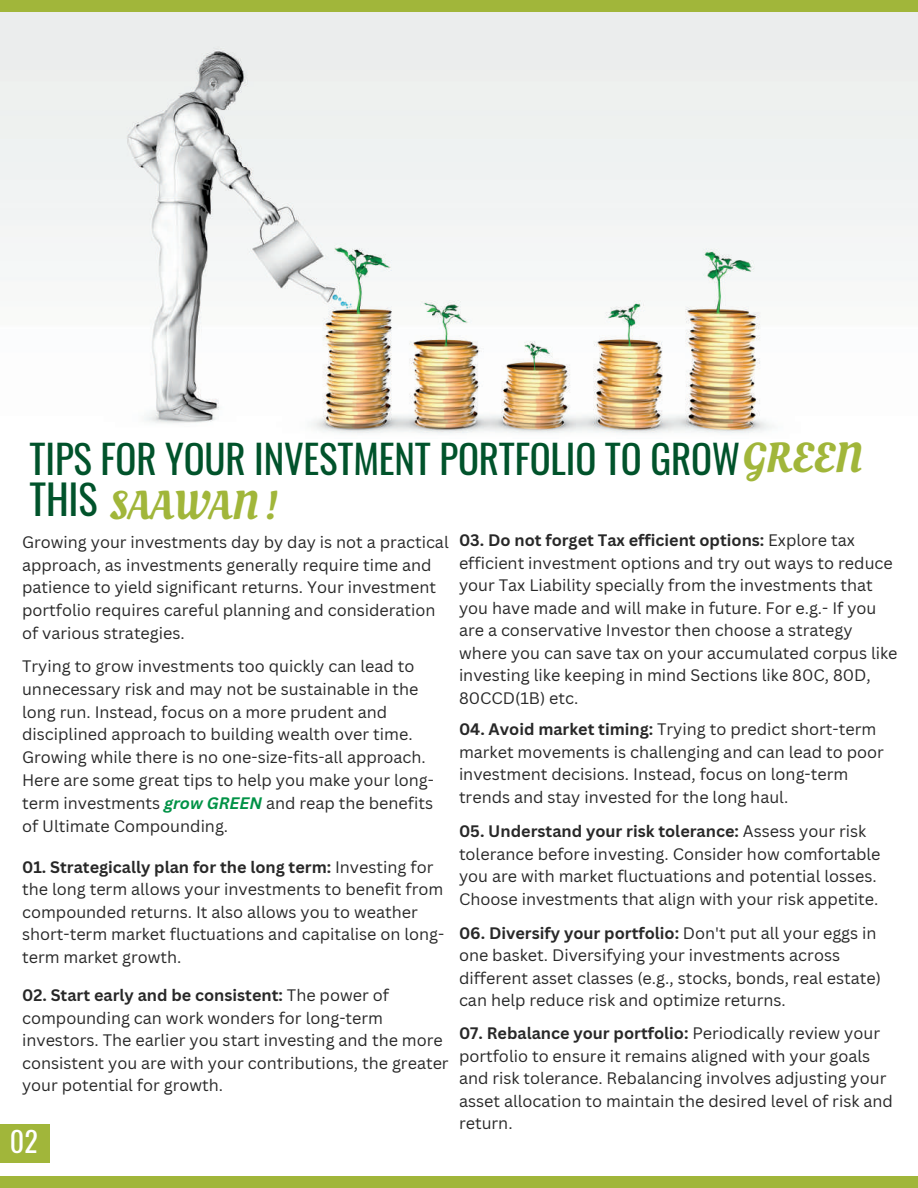
<style>
.page{position:relative;width:918px;height:1188px;background:#fff}
.page>*{position:absolute;margin:0;border:0;box-sizing:border-box;transform-origin:0 0}
.t1{font:40.05px "Oleo Script";letter-spacing:-.005em;color:#a1b63a}
.t2{font:39px "Oswald";letter-spacing:-.005em;color:#01532b}
.t3{font:28.05px "Oswald";color:#fff}
.t4{font:16.2px/22.5px "Canva Sans";color:#282828}
.s1{font-family:"Oleo Script";font-size:41.85px;color:#a1b63a}
.s2{font-family:"Oswald";font-size:40.5px;color:#01532b}
.s3{font-weight:700;font-style:italic;color:#009246}
.s4{font-weight:700}
</style>
<div class="page">
<div style="left:0;top:0;width:918px;height:12px;background:#a1b63a"></div>
<div style="left:0;top:1176px;width:918px;height:12px;background:#a1b63a"></div>
<div style="left:0;top:1124px;width:49px;height:38px;background:#a1b63a"></div>
<img style="left:0;top:13px;width:918px;height:421px">
<h2 class="t2" style="left:30px;top:428px;width:834px">TIPS FOR YOUR INVESTMENT PORTFOLIO TO GROW<span class="s1">GREEN</span></h2>
<h1 class="t1" style="left:30px;top:478px;width:250px"><span class="s2">THIS</span> SAAWAN !</h1>
<p class="t4" style="left:22px;top:530px;width:428px">Growing your investments day by day is not a practical approach, as investments generally require time and patience to yield significant returns. Your investment portfolio requires careful planning and consideration of various strategies.</p>
<p class="t4" style="left:22px;top:654px;width:413px">Trying to grow investments too quickly can lead to unnecessary risk and may not be sustainable in the long run. Instead, focus on a more prudent and disciplined approach to building wealth over time.<br>Growing while there is no one-size-fits-all approach.<br>Here are some great tips to help you make your long&shy;term investments <span class="s3">grow GREEN</span> and reap the benefits of Ultimate Compounding.</p>
<p class="t4" style="left:22px;top:855px;width:424px"><span class="s4">01. Strategically plan for the long term:</span> Investing for the long term allows your investments to benefit from compounded returns. It also allows you to weather short-term market fluctuations and capitalise on long&shy;term market growth.</p>
<p class="t4" style="left:22px;top:984px;width:428px"><span class="s4">02. Start early and be consistent:</span> The power of compounding can work wonders for long-term investors. The earlier you start investing and the more consistent you are with your contributions, the greater your potential for growth.</p>
<h3 class="t3" style="left:10px;top:1119px;width:29px">02</h3>
<p class="t4" style="left:459px;top:529px;width:440px"><span class="s4">03. Do not forget Tax efficient options:</span> Explore tax efficient investment options and try out ways to reduce your Tax Liability specially from the investments that you have made and will make in future. For e.g.- If you are a conservative Investor then choose a strategy where you can save tax on your accumulated corpus like investing like keeping in mind Sections like 80C, 80D, 80CCD(1B) etc.</p>
<p class="t4" style="left:459px;top:718px;width:426px"><span class="s4">04. Avoid market timing:</span> Trying to predict short-term market movements is challenging and can lead to poor investment decisions. Instead, focus on long-term trends and stay invested for the long haul.</p>
<p class="t4" style="left:459px;top:820px;width:423px"><span class="s4">05. Understand your risk tolerance:</span> Assess your risk tolerance before investing. Consider how comfortable you are with market fluctuations and potential losses.<br>Choose investments that align with your risk appetite.</p>
<p class="t4" style="left:459px;top:921px;width:423px"><span class="s4">06. Diversify your portfolio:</span> Don't put all your eggs in one basket. Diversifying your investments across different asset classes (e.g., stocks, bonds, real estate) can help reduce risk and optimize returns.</p>
<p class="t4" style="left:459px;top:1022px;width:436px"><span class="s4">07. Rebalance your portfolio:</span> Periodically review your portfolio to ensure it remains aligned with your goals and risk tolerance. Rebalancing involves adjusting your asset allocation to maintain the desired level of risk and return.</p>
</div>
